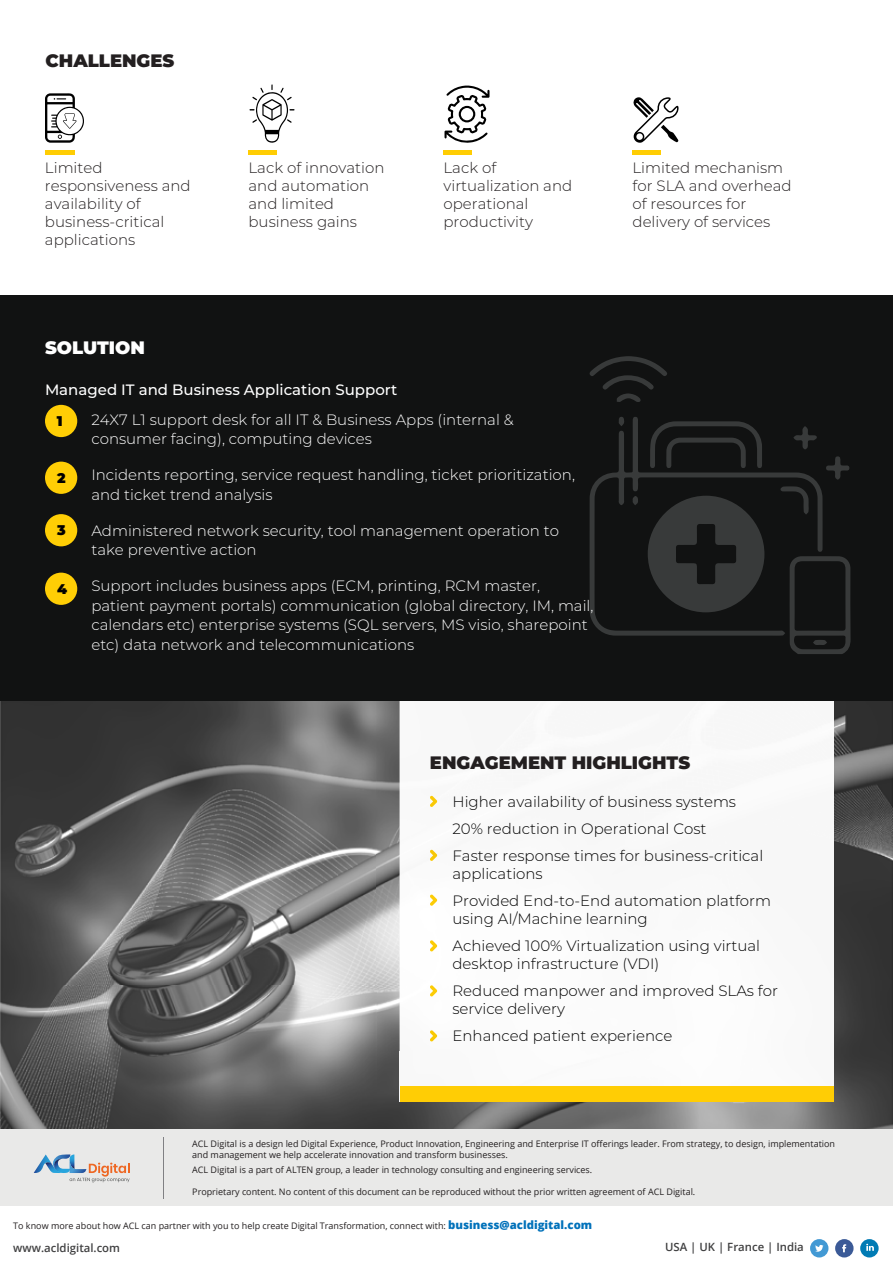
<style>
.page{position:relative;width:893px;height:1263px;background:#fff}
.page>*{position:absolute;margin:0;border:0;box-sizing:border-box;transform-origin:0 0}
.t1{font:900 18px "Montserrat";color:#231f20}
.t2{font:900 18px "Montserrat";color:#fff}
.t3{font:300 15px/19.5px "Montserrat";color:#fff}
.t4{font:300 15px/27px "Montserrat";color:#000}
.t5{font:300 15px/18px "Montserrat";color:#231f20}
.t6{font:500 15px "Montserrat";color:#fff}
.t7{font:900 14.1px "Montserrat";color:#000}
.t8{font:600 11.4px "Open Sans";color:#404041}
.t9{font:9px/10.8px "Open Sans";color:#231f20}
.s1{font-weight:800;font-size:11.4px;color:#0071ba}
</style>
<div class="page">
<img style="left:753px;top:700px;width:140px;height:429px">
<img style="left:430px;top:1102px;width:323px;height:27px">
<img style="left:0;top:700px;width:376px;height:429px">
<img style="left:376px;top:700px;width:54px;height:429px">
<svg style="left:45px;top:93px;width:39px;height:50px"></svg>
<img style="left:400px;top:700px;width:433px;height:387px">
<div style="left:400px;top:1087px;width:433px;height:15px;background:#ffcd05"></div>
<div style="left:0;top:295px;width:893px;height:405px;background:#111212"></div>
<div style="left:45px;top:150px;width:29px;height:5px;background:#ffcd03"></div>
<svg style="left:633px;top:97px;width:46px;height:46px"></svg>
<svg style="left:249px;top:84px;width:45px;height:59px"></svg>
<div style="left:248px;top:150px;width:29px;height:5px;background:#ffcd03"></div>
<svg style="left:444px;top:86px;width:45px;height:57px"></svg>
<div style="left:443px;top:150px;width:29px;height:5px;background:#ffcd03"></div>
<div style="left:860px;top:1239px;width:19px;height:18px;background:#017bb4;border-radius:50%"></div>
<svg style="left:866px;top:1244px;width:8px;height:7px"></svg>
<div style="left:810px;top:1239px;width:18px;height:18px;background:#4299d4;border-radius:50%"></div>
<div style="left:835px;top:1239px;width:18px;height:18px;background:#3b5a97;border-radius:50%"></div>
<svg style="left:815px;top:1245px;width:8px;height:7px"></svg>
<svg style="left:842px;top:1244px;width:4px;height:8px"></svg>
<div style="left:0;top:1129px;width:893px;height:77px;background:#e9e9e8"></div>
<hr style="left:163px;top:1137px;width:1px;height:62px;background:#808083">
<svg style="left:34px;top:1154px;width:96px;height:28px"></svg>
<div style="left:632px;top:150px;width:29px;height:5px;background:#ffcd03"></div>
<svg style="left:430px;top:796px;width:7px;height:11px"></svg>
<svg style="left:430px;top:895px;width:7px;height:11px"></svg>
<svg style="left:430px;top:850px;width:7px;height:11px"></svg>
<svg style="left:430px;top:940px;width:7px;height:11px"></svg>
<svg style="left:430px;top:985px;width:7px;height:11px"></svg>
<svg style="left:430px;top:1030px;width:7px;height:11px"></svg>
<div style="left:45px;top:405px;width:32px;height:32px;background:#ffce05;border-radius:50%"></div>
<div style="left:45px;top:462px;width:32px;height:32px;background:#ffce05;border-radius:50%"></div>
<div style="left:45px;top:514px;width:32px;height:32px;background:#ffce05;border-radius:50%"></div>
<div style="left:45px;top:573px;width:32px;height:32px;background:#ffce05;border-radius:50%"></div>
<svg style="left:590px;top:417px;width:233px;height:219px"></svg>
<svg style="left:650px;top:421px;width:112px;height:47px"></svg>
<svg style="left:780px;top:486px;width:29px;height:29px"></svg>
<svg style="left:793px;top:426px;width:24px;height:23px"></svg>
<svg style="left:826px;top:456px;width:23px;height:24px"></svg>
<svg style="left:589px;top:356px;width:78px;height:46px"></svg>
<svg style="left:619px;top:417px;width:5px;height:9px"></svg>
<svg style="left:632px;top:496px;width:6px;height:9px"></svg>
<svg style="left:790px;top:556px;width:61px;height:98px"></svg>
<h1 class="t1" style="left:45px;top:47px;width:130px">CHALLENGES</h1>
<h2 class="t5" style="left:45px;top:158px;width:147px">Limited responsiveness and availability of business-critical applications</h2>
<h2 class="t5" style="left:248px;top:158px;width:137px">Lack of innovation and automation and limited business gains</h2>
<h2 class="t5" style="left:443px;top:158px;width:130px">Lack of virtualization and operational productivity</h2>
<h1 class="t2" style="left:45px;top:334px;width:101px">SOLUTION</h1>
<h2 class="t6" style="left:45px;top:379px;width:354px">Managed IT and Business Application Support</h2>
<h2 class="t3" style="left:91px;top:409px;width:424px">24X7 L1 support desk for all IT &amp; Business Apps (internal &amp; consumer facing), computing devices</h2>
<h2 class="t3" style="left:91px;top:464px;width:485px">Incidents reporting, service request handling, ticket prioritization, and ticket trend analysis</h2>
<h2 class="t3" style="left:91px;top:520px;width:469px">Administered network security, tool management operation to take preventive action</h2>
<p class="t3" style="left:91px;top:575px;width:504px">Support includes business apps (ECM, printing, RCM master, patient payment portals) communication (global directory, IM, mail, calendars etc) enterprise systems (SQL servers, MS visio, sharepoint etc) data network and telecommunications</p>
<h3 class="t7" style="left:57px;top:411px;width:7px">1</h3>
<h3 class="t7" style="left:57px;top:467px;width:10px">2</h3>
<h3 class="t7" style="left:57px;top:520px;width:10px">3</h3>
<h3 class="t7" style="left:57px;top:578px;width:11px">4</h3>
<h2 class="t5" style="left:632px;top:158px;width:161px">Limited mechanism for SLA and overhead of resources for delivery of services</h2>
<h1 class="t1" style="left:430px;top:749px;width:262px">ENGAGEMENT HIGHLIGHTS</h1>
<h2 class="t4" style="left:452px;top:787px;width:312px">Higher availability of business systems<br>20% reduction in Operational Cost<br>Faster response times for business-critical</h2>
<h2 class="t4" style="left:452px;top:859px;width:320px">applications<br>Provided End-to-End automation platform</h2>
<h2 class="t4" style="left:452px;top:904px;width:309px">using AI/Machine learning<br>Achieved 100% Virtualization using virtual</h2>
<h2 class="t4" style="left:452px;top:949px;width:327px">desktop infrastructure (VDI)<br>Reduced manpower and improved SLAs for</h2>
<h2 class="t4" style="left:452px;top:994px;width:221px">service delivery<br>Enhanced patient experience</h2>
<p class="t9" style="left:192px;top:1138px;width:644px">ACL Digital is a design led Digital Experience, Product Innovation, Engineering and Enterprise IT offerings leader. From strategy, to design, implementation and management we help accelerate innovation and transform businesses.</p>
<p class="t9" style="left:192px;top:1164px;width:401px">ACL Digital is a part of ALTEN group, a leader in technology consulting and engineering services.</p>
<p class="t9" style="left:192px;top:1186px;width:505px">Proprietary content. No content of this document can be reproduced without the prior written agreement of ACL Digital.</p>
<p class="t9" style="left:13px;top:1220px;width:580px">To know more about how ACL can partner with you to help create Digital Transformation, connect with: <span class="s1">business@acldigital.com</span></p>
<p class="t8" style="left:13px;top:1240px;width:108px">www.acldigital.com</p>
<p class="t8" style="left:665px;top:1239px;width:140px">USA | UK | France | India</p>
</div>
